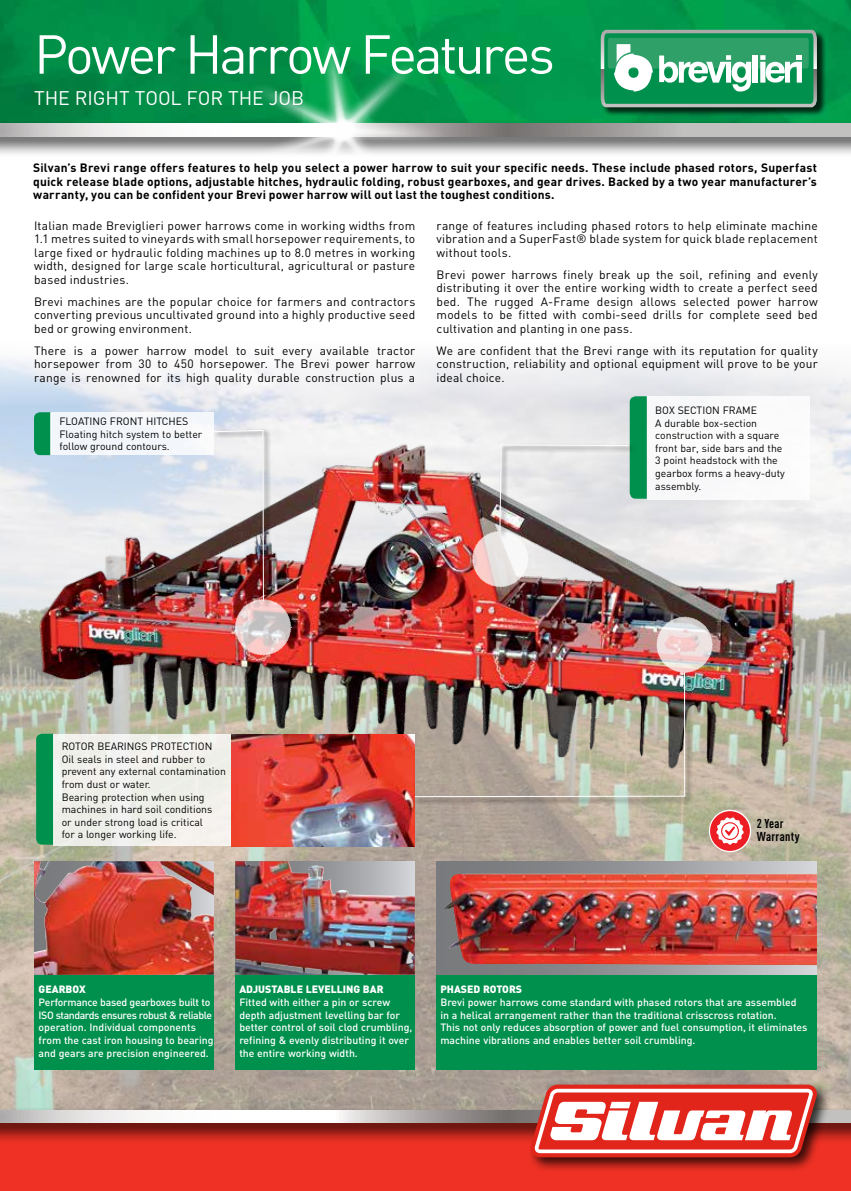
<style>
.page{position:relative;width:851px;height:1191px;background:#fff}
.page>*{position:absolute;margin:0;border:0;box-sizing:border-box;transform-origin:0 0}
.t1{font:54px "DIN";letter-spacing:-.055em;color:#fff}
.t2{font:19.5px "DIN";letter-spacing:-.005em;color:#fff}
.t3{font:700 12.75px/13.5px "DIN Cond";letter-spacing:.025em;color:#000}
.t4{font:12px/13.5px "DIN";letter-spacing:.015em;color:#000;text-align:justify}
.t5{font:700 12px/13.5px "DIN";letter-spacing:.015em;color:#000;text-align:justify}
.t6{font:500 10.5px/12.6px "DIN";color:#fff}
.t7{font:10.5px/12.6px "DIN";color:#000}
.t8{font:900 10.5px "DIN";color:#fff}
</style>
<div class="page">
<img style="left:1px;top:357px;width:849px;height:748px">
<img style="left:0;top:358px;width:1px;height:747px">
<div style="left:0;top:1110px;width:850px;height:81px;background:#ee3124"></div>
<img style="left:0;top:0;width:850px;height:118px">
<div style="left:0;top:118px;width:850px;height:40px;background:#000;opacity:.75"></div>
<svg style="left:0;top:123px;width:850px;height:13px"></svg>
<div style="left:0;top:1105px;width:850px;height:39px;background:#000;opacity:.75"></div>
<svg style="left:0;top:1110px;width:850px;height:13px;background:#d5d3d2"></svg>
<div style="left:528px;top:1081px;width:303px;height:91px;background:#000;opacity:.75"></div>
<svg style="left:530px;top:1084px;width:286px;height:73px"></svg>
<svg style="left:223px;top:20px;width:238px;height:138px;background:#1b9b59"></svg>
<svg style="left:229px;top:26px;width:226px;height:132px;background:#43aa75"></svg>
<div style="left:34px;top:967px;width:180px;height:102px;background:#00904d"></div>
<div style="left:235px;top:967px;width:180px;height:102px;background:#00904d"></div>
<div style="left:436px;top:967px;width:380px;height:102px;background:#00904d"></div>
<img style="left:34px;top:861px;width:180px;height:113px">
<img style="left:235px;top:861px;width:180px;height:113px">
<svg style="left:436px;top:861px;width:380px;height:113px;background:#96979a"></svg>
<img style="left:444px;top:873px;width:372px;height:92px">
<div style="left:601px;top:31px;width:225px;height:86px;background:#000;opacity:.75"></div>
<svg style="left:599px;top:28px;width:219px;height:81px"></svg>
<svg style="left:34px;top:412px;width:16px;height:10px"></svg>
<div style="left:51px;top:412px;width:163px;height:43px;background:#f3f6fb"></div>
<hr style="left:50px;top:412px;width:1px;height:43px;background:#fff">
<img style="left:10px;top:422px;width:840px;height:415px">
<div style="left:646px;top:396px;width:163px;height:103px;background:#fff"></div>
<svg style="left:36px;top:733px;width:17px;height:111px;background:#04904e"></svg>
<div style="left:53px;top:733px;width:180px;height:112px;background:#f0f0eb"></div>
<img style="left:232px;top:734px;width:183px;height:112px">
<svg style="left:708px;top:809px;width:43px;height:43px"></svg>
<div style="left:710px;top:811px;width:39px;height:40px;background:#ed1d24;border-radius:50%"></div>
<svg style="left:716px;top:817px;width:27px;height:28px"></svg>
<svg style="left:413px;top:671px;width:279px;height:133px;background:#a6998b"></svg>
<img style="left:414px;top:616px;width:299px;height:181px">
<svg style="left:212px;top:428px;width:59px;height:180px"></svg>
<img style="left:213px;top:429px;width:78px;height:226px">
<svg style="left:472px;top:396px;width:174px;height:191px;background:#c3c3c0"></svg>
<h1 class="t1" style="left:34px;top:20px;width:522px">Power Harrow Features</h1>
<h2 class="t2" style="left:34px;top:86px;width:271px">THE RIGHT TOOL FOR THE JOB</h2>
<p class="t5" style="left:33px;top:161px;width:785px">Silvan’s Brevi range offers features to help you select a power harrow to suit your specific needs. These include phased rotors, Superfast quick release blade options, adjustable hitches, hydraulic folding, robust gearboxes, and gear drives. Backed by a two year manufacturer’s warranty, you can be confident your Brevi power harrow will out last the toughest conditions.</p>
<p class="t4" style="left:34px;top:218px;width:382px">Italian made Breviglieri power harrows come in working widths from 1.1 metres suited to vineyards with small horsepower requirements, to large fixed or hydraulic folding machines up to 8.0 metres in working width, designed for large scale horticultural, agricultural or pasture based industries.</p>
<p class="t4" style="left:34px;top:294px;width:382px">Brevi machines are the popular choice for farmers and contractors converting previous uncultivated ground into a highly productive seed bed or growing environment.</p>
<p class="t4" style="left:34px;top:343px;width:382px">There is a power harrow model to suit every available tractor horsepower from 30 to 450 horsepower. The Brevi power harrow range is renowned for its high quality durable construction plus a</p>
<p class="t4" style="left:436px;top:218px;width:382px">range of features including phased rotors to help eliminate machine vibration and a SuperFast® blade system for quick blade replacement without tools.</p>
<p class="t4" style="left:436px;top:267px;width:382px">Brevi power harrows finely break up the soil, refining and evenly distributing it over the entire working width to create a perfect seed bed. The rugged A-Frame design allows selected power harrow models to be fitted with combi-seed drills for complete seed bed cultivation and planting in one pass.</p>
<p class="t4" style="left:436px;top:343px;width:382px">We are confident that the Brevi range with its reputation for quality construction, reliability and optional equipment will prove to be your ideal choice.</p>
<p class="t7" style="left:60px;top:415px;width:144px">FLOATING FRONT HITCHES<br>Floating hitch system to better follow ground contours.</p>
<p class="t7" style="left:655px;top:404px;width:131px">BOX SECTION FRAME<br>A durable box-section construction with a square front bar, side bars and the<br>3 point headstock with the gearbox forms a heavy-duty assembly.</p>
<p class="t7" style="left:62px;top:740px;width:166px">ROTOR BEARINGS PROTECTION<br>Oil seals in steel and rubber to prevent any external contamination from dust or water.<br>Bearing protection when using machines in hard soil conditions<br>or under strong load is critical<br>for a longer working life.</p>
<p class="t3" style="left:756px;top:816px;width:44px">2 Year<br>Warranty</p>
<p class="t8" style="left:39px;top:982px;width:49px">GEARBOX</p>
<p class="t6" style="left:39px;top:995px;width:176px">Performance based gearboxes built to ISO standards ensures robust &amp; reliable operation. Individual components from the cast iron housing to bearing and gears are precision engineered.</p>
<p class="t8" style="left:239px;top:982px;width:146px">ADJUSTABLE LEVELLING BAR</p>
<p class="t6" style="left:239px;top:995px;width:174px">Fitted with either a pin or screw depth adjustment levelling bar for better control of soil clod crumbling, refining &amp; evenly distributing it over the entire working width.</p>
<p class="t8" style="left:440px;top:982px;width:83px">PHASED ROTORS</p>
<p class="t6" style="left:440px;top:995px;width:368px">Brevi power harrows come standard with phased rotors that are assembled in a helical arrangement rather than the traditional crisscross rotation.<br>This not only reduces absorption of power and fuel consumption, it eliminates machine vibrations and enables better soil crumbling.</p>
</div>
